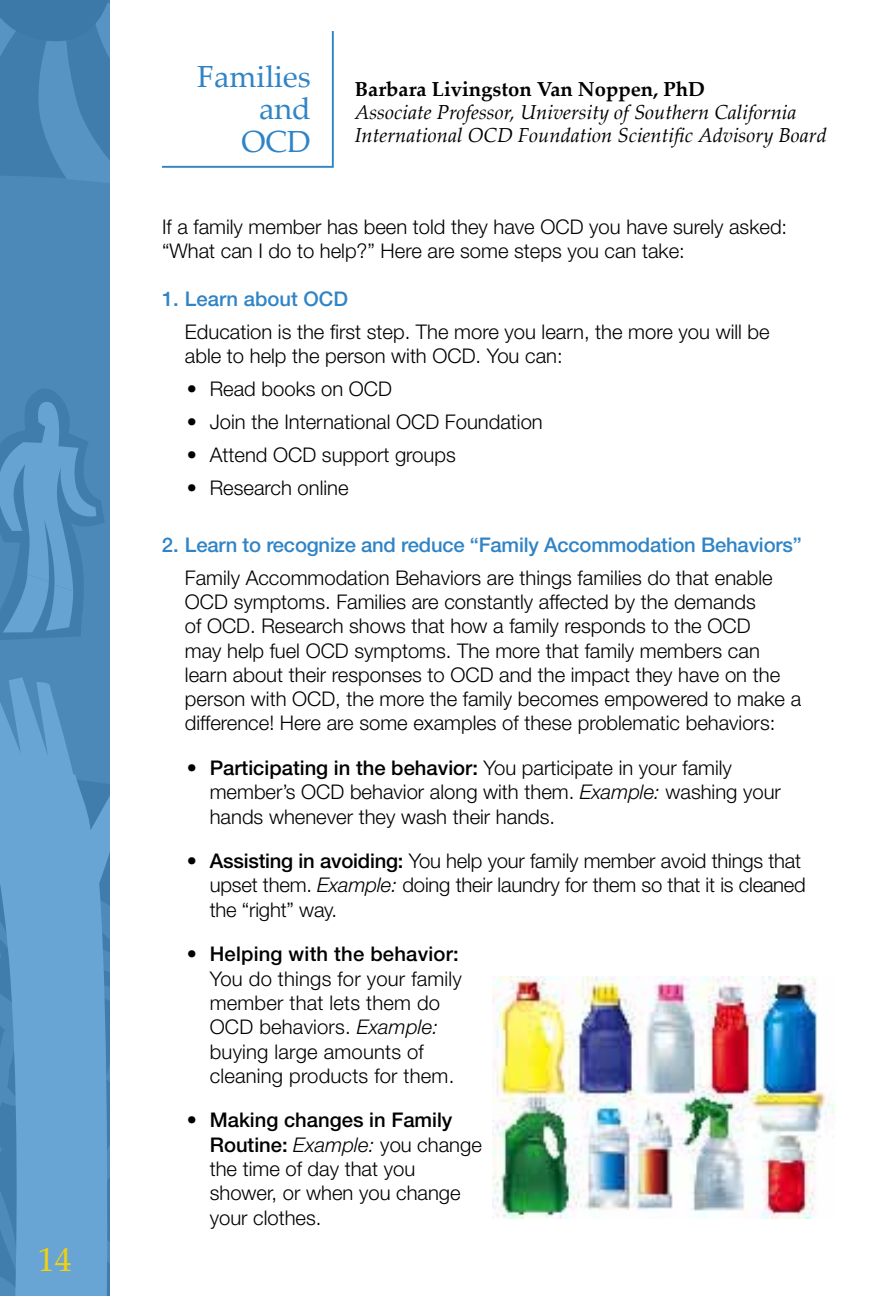
<style>
.page{position:relative;width:891px;height:1296px;background:#fff}
.page>*{position:absolute;margin:0;border:0;box-sizing:border-box;transform-origin:0 0}
.t1{font:33.75px "Palatino Linotype";color:#f1d00e}
.t2{font:30.6px/32.4px "Palatino Linotype";color:#3084c6;text-align:right}
.t3{font:300 20.25px/24.3px "Helvetica Neue";color:#000}
.t4{font:italic 20.25px/22.9px "Palatino Linotype";color:#000}
.t5{font:500 20.25px "Helvetica Neue";letter-spacing:-.01em;color:#3084c6}
.t6{font:700 20.25px "Palatino Linotype";color:#000}
.s1{font-weight:500}
.s2{font-style:italic}
</style>
<div class="page">
<div style="left:0;top:641px;width:109px;height:119px;background:#4c88b8"></div>
<svg style="left:0;top:677px;width:74px;height:91px;background:#5e9ac9"></svg>
<svg style="left:0;top:768px;width:109px;height:528px;background:#639fcf"></svg>
<svg style="left:0;top:0;width:109px;height:641px;background:#4c89b8"></svg>
<svg style="left:162px;top:31px;width:172px;height:137px"></svg>
<img style="left:492px;top:977px;width:343px;height:242px">
<h1 class="t1" style="left:38px;top:1235px;width:35px">14</h1>
<h2 class="t2" style="left:197px;top:59px;width:115px">Families and<br>OCD</h2>
<p class="t6" style="left:355px;top:75px;width:352px">Barbara Livingston Van Noppen, PhD</p>
<p class="t4" style="left:355px;top:100px;width:474px">Associate Professor, University of Southern California<br>International OCD Foundation Scientific Advisory Board</p>
<p class="t3" style="left:162px;top:214px;width:627px">If a family member has been told they have OCD you have surely asked: “What can I do to help?” Here are some steps you can take:</p>
<p class="t5" style="left:162px;top:286px;width:188px">1. Learn about OCD</p>
<p class="t3" style="left:185px;top:319px;width:586px">Education is the first step. The more you learn, the more you will be able to help the person with OCD. You can:</p>
<p class="t3" style="left:187px;top:376px;width:207px">• Read books on OCD</p>
<p class="t3" style="left:187px;top:409px;width:357px">• Join the International OCD Foundation</p>
<p class="t3" style="left:187px;top:442px;width:270px">• Attend OCD support groups</p>
<p class="t3" style="left:187px;top:475px;width:163px">• Research online</p>
<p class="t5" style="left:162px;top:532px;width:641px">2. Learn to recognize and reduce “Family Accommodation Behaviors”</p>
<p class="t3" style="left:185px;top:565px;width:618px">Family Accommodation Behaviors are things families do that enable OCD symptoms. Families are constantly affected by the demands<br>of OCD. Research shows that how a family responds to the OCD<br>may help fuel OCD symptoms. The more that family members can learn about their responses to OCD and the impact they have on the person with OCD, the more the family becomes empowered to make a difference! Here are some examples of these problematic behaviors:</p>
<p class="t3" style="left:210px;top:755px;width:573px;text-indent:-23px">• <span class="s1">Participating in the behavior:</span> You participate in your family member’s OCD behavior along with them. <span class="s2">Example:</span> washing your hands whenever they wash their hands.</p>
<p class="t3" style="left:210px;top:848px;width:598px;text-indent:-23px">• <span class="s1">Assisting in avoiding:</span> You help your family member avoid things that upset them. <span class="s2">Example:</span> doing their laundry for them so that it is cleaned the “right” way.</p>
<p class="t3" style="left:210px;top:942px;width:254px;text-indent:-23px">• <span class="s1">Helping with the behavior:<br></span>You do things for your family member that lets them do<br>OCD behaviors. <span class="s2">Example: </span>buying large amounts of cleaning products for them.</p>
<p class="t3" style="left:210px;top:1108px;width:274px;text-indent:-23px">• <span class="s1">Making changes in Family<br>Routine:</span> <span class="s2">Example:</span> you change the time of day that you shower, or when you change your clothes.</p>
</div>
